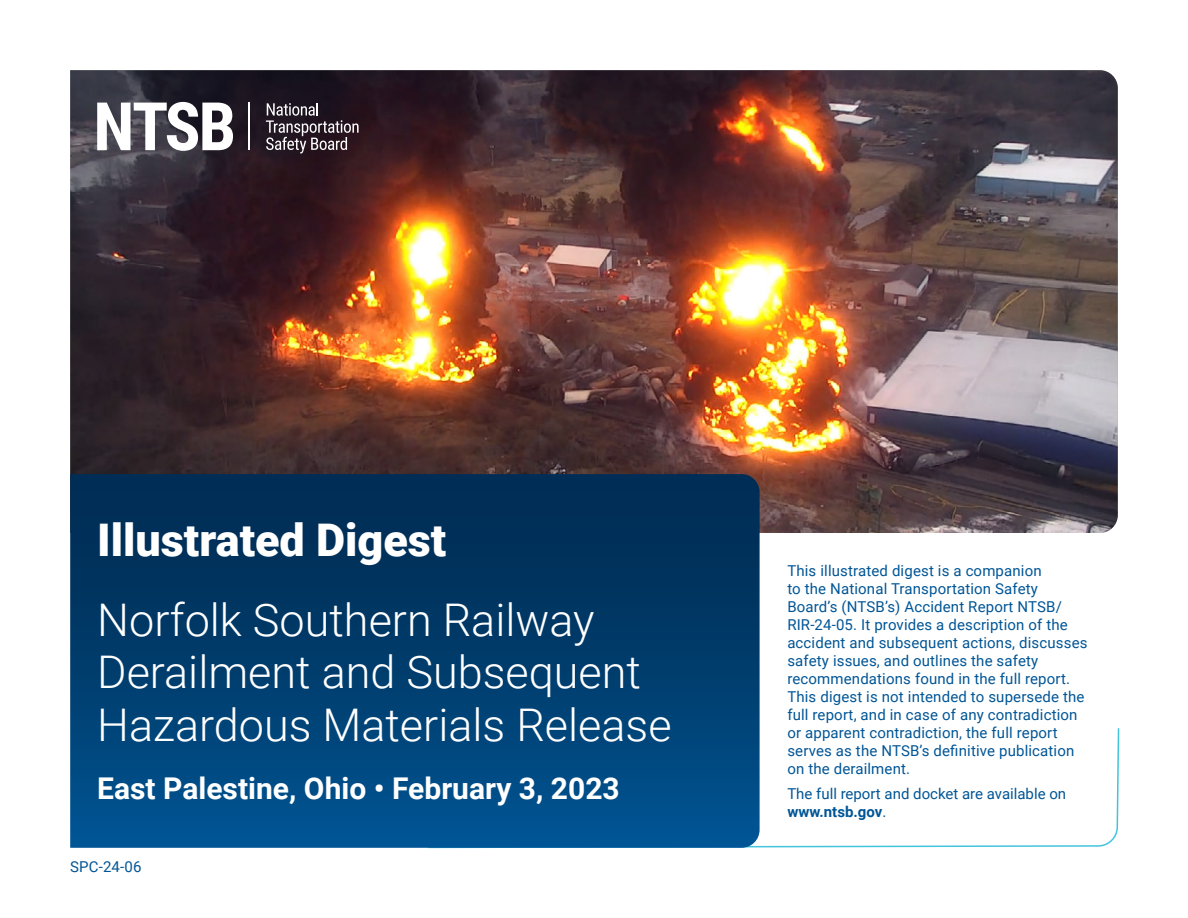
<style>
.page{position:relative;width:1188px;height:918px;background:#fff}
.page>*{position:absolute;margin:0;border:0;box-sizing:border-box;transform-origin:0 0}
.t1{font:300 45px/52.5px "Roboto";color:#fff}
.t2{font:900 45px "Roboto";color:#fff}
.t3{font:700 30px "Roboto";color:#fff}
.t4{font:15px/18px "Roboto";letter-spacing:.01em;color:#005596}
.s1{font-weight:700}
</style>
<div class="page">
<svg style="left:428px;top:728px;width:692px;height:121px"></svg>
<img style="left:70px;top:70px;width:1048px;height:463px">
<svg style="left:70px;top:474px;width:690px;height:374px;background:#003d6e"></svg>
<hr style="left:249px;top:103px;width:1px;height:47px;background:#fff">
<svg style="left:97px;top:102px;width:136px;height:49px"></svg>
<svg style="left:266px;top:103px;width:93px;height:51px;background:#4e434c"></svg>
<h1 class="t2" style="left:97px;top:509px;width:351px">Illustrated Digest</h1>
<h1 class="t1" style="left:97px;top:592px;width:576px">Norfolk Southern Railway<br>Derailment and Subsequent<br>Hazardous Materials Release</h1>
<h2 class="t3" style="left:97px;top:768px;width:524px">East Palestine, Ohio • February 3, 2023</h2>
<p class="t4" style="left:70px;top:857px;width:73px">SPC-24-06</p>
<p class="t4" style="left:787px;top:561px;width:302px">This illustrated digest is a companion<br>to the National Transportation Safety Board’s (NTSB’s) Accident Report NTSB/ RIR-24-05. It provides a description of the accident and subsequent actions, discusses safety issues, and outlines the safety recommendations found in the full report.<br>This digest is not intended to supersede the full report, and in case of any contradiction or apparent contradiction, the full report serves as the NTSB’s definitive publication on the derailment.</p>
<p class="t4" style="left:787px;top:784px;width:280px">The full report and docket are available on <span class="s1">www.ntsb.gov</span>.</p>
</div>
